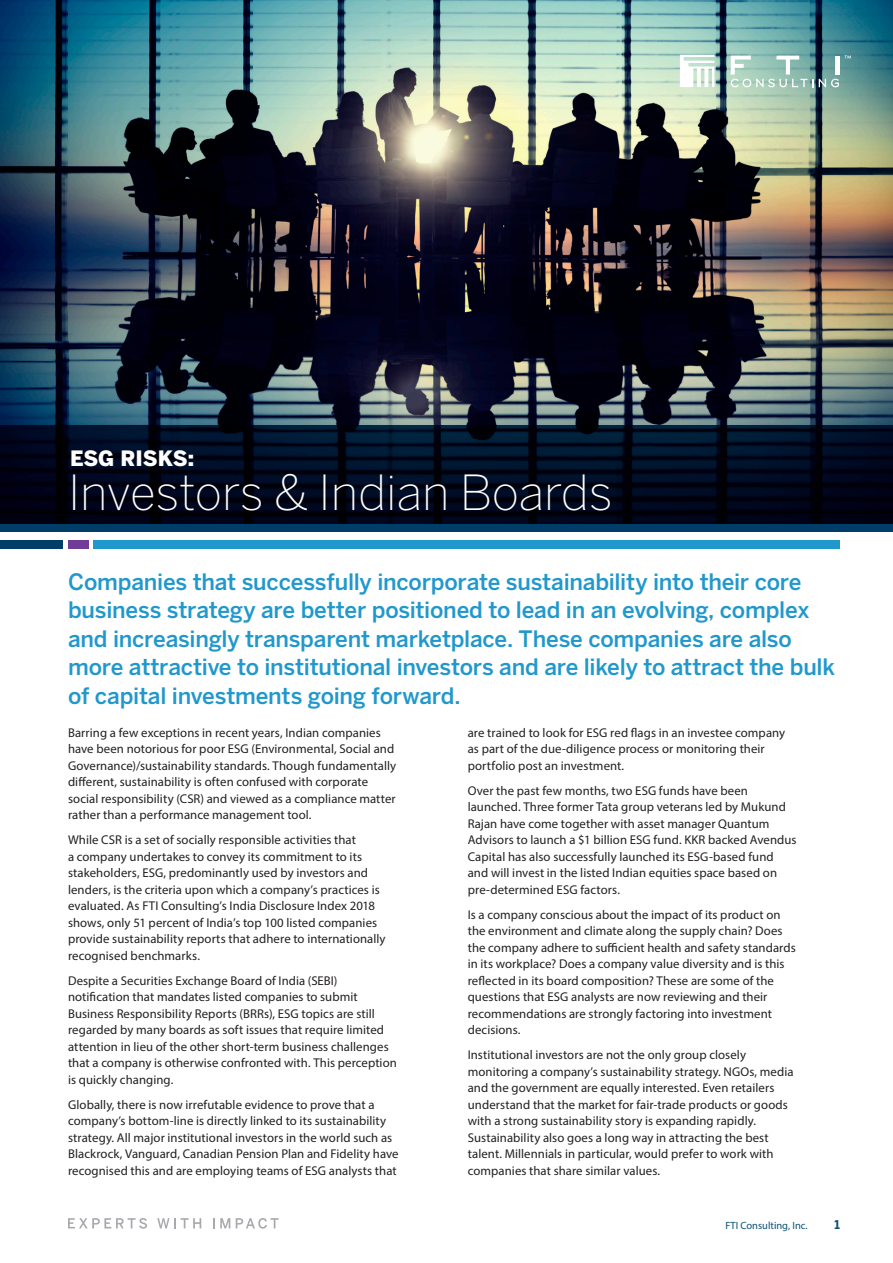
<style>
.page{position:relative;width:893px;height:1263px;background:#fff}
.page>*{position:absolute;margin:0;border:0;box-sizing:border-box;transform-origin:0 0}
.t1{font:200 48px "Benton Sans";letter-spacing:-.005em;color:#fff}
.First_intro_pargraph{font:500 22.5px/28.5px "Benton Sans";letter-spacing:-.01em;color:#2198cc}
.t2{font:900 21px "Benton Sans";letter-spacing:-.005em;color:#fff}
.Body_text{font:12.75px/16.5px "Myriad Pro";letter-spacing:.005em;color:#231f20}
.t3{font:700 12px "Benton Sans";color:#0a5079}
.t4{font:10.5px "Myriad Pro";color:#0a5079}
</style>
<div class="page">
<img style="left:0;top:0;width:893px;height:425px">
<svg style="left:680px;top:55px;width:34px;height:32px"></svg>
<svg style="left:819px;top:79px;width:20px;height:8px"></svg>
<svg style="left:844px;top:56px;width:7px;height:3px"></svg>
<hr style="left:835px;top:56px;width:4px;height:19px;background:#fff">
<svg style="left:731px;top:56px;width:82px;height:31px;background:#a9cdc1"></svg>
<svg style="left:0;top:425px;width:893px;height:106px;background:#000d22"></svg>
<div style="left:68px;top:540px;width:21px;height:9px;background:#713c98"></div>
<div style="left:94px;top:540px;width:746px;height:9px;background:#2198cc"></div>
<div style="left:0;top:540px;width:63px;height:9px;background:#003e69"></div>
<svg style="left:68px;top:1218px;width:79px;height:11px"></svg>
<svg style="left:157px;top:1218px;width:44px;height:10px"></svg>
<svg style="left:213px;top:1218px;width:17px;height:10px"></svg>
<svg style="left:236px;top:1218px;width:43px;height:11px"></svg>
<h3 class="t2" style="left:70px;top:446px;width:126px">ESG RISKS:</h3>
<h1 class="t1" style="left:68px;top:464px;width:546px">Investors &amp; Indian Boards</h1>
<p class="First_intro_pargraph" style="left:68px;top:567px;width:768px">Companies that successfully incorporate sustainability into their core business strategy are better positioned to lead in an evolving, complex and increasingly transparent marketplace. These companies are also more attractive to institutional investors and are likely to attract the bulk of capital investments going forward.</p>
<p class="Body_text" style="left:68px;top:724px;width:330px">Barring a few exceptions in recent years, Indian companies have been notorious for poor ESG (Environmental, Social and Governance)/sustainability standards. Though fundamentally different, sustainability is often confused with corporate social responsibility (CSR) and viewed as a compliance matter rather than a performance management tool.</p>
<p class="Body_text" style="left:68px;top:831px;width:319px">While CSR is a set of socially responsible activities that<br>a company undertakes to convey its commitment to its stakeholders, ESG, predominantly used by investors and lenders, is the criteria upon which a company’s practices is evaluated. As FTI Consulting’s India Disclosure Index 2018 shows, only 51 percent of India’s top 100 listed companies provide sustainability reports that adhere to internationally recognised benchmarks.</p>
<p class="Body_text" style="left:68px;top:972px;width:330px">Despite a Securities Exchange Board of India (SEBI) notification that mandates listed companies to submit Business Responsibility Reports (BRRs), ESG topics are still regarded by many boards as soft issues that require limited attention in lieu of the other short-term business challenges that a company is otherwise confronted with. This perception is quickly changing.</p>
<p class="Body_text" style="left:68px;top:1096px;width:332px">Globally, there is now irrefutable evidence to prove that a company’s bottom-line is directly linked to its sustainability strategy. All major institutional investors in the world such as Blackrock, Vanguard, Canadian Pension Plan and Fidelity have recognised this and are employing teams of ESG analysts that</p>
<p class="Body_text" style="left:468px;top:724px;width:319px">are trained to look for ESG red flags in an investee company as part of the due-diligence process or monitoring their portfolio post an investment.</p>
<p class="Body_text" style="left:468px;top:782px;width:330px">Over the past few months, two ESG funds have been launched. Three former Tata group veterans led by Mukund Rajan have come together with asset manager Quantum Advisors to launch a $1 billion ESG fund. KKR backed Avendus Capital has also successfully launched its ESG-based fund and will invest in the listed Indian equities space based on pre-determined ESG factors.</p>
<p class="Body_text" style="left:468px;top:906px;width:329px">Is a company conscious about the impact of its product on the environment and climate along the supply chain? Does the company adhere to sufficient health and safety standards in its workplace? Does a company value diversity and is this reflected in its board composition? These are some of the questions that ESG analysts are now reviewing and their recommendations are strongly factoring into investment decisions.</p>
<p class="Body_text" style="left:468px;top:1046px;width:327px">Institutional investors are not the only group closely monitoring a company’s sustainability strategy. NGOs, media and the government are equally interested. Even retailers understand that the market for fair-trade products or goods with a strong sustainability story is expanding rapidly.<br>Sustainability also goes a long way in attracting the best talent. Millennials in particular, would prefer to work with companies that share similar values.</p>
<p class="t4" style="left:725px;top:1219px;width:84px">FTI Consulting, Inc.</p>
<p class="t3" style="left:834px;top:1217px;width:7px">1</p>
</div>
